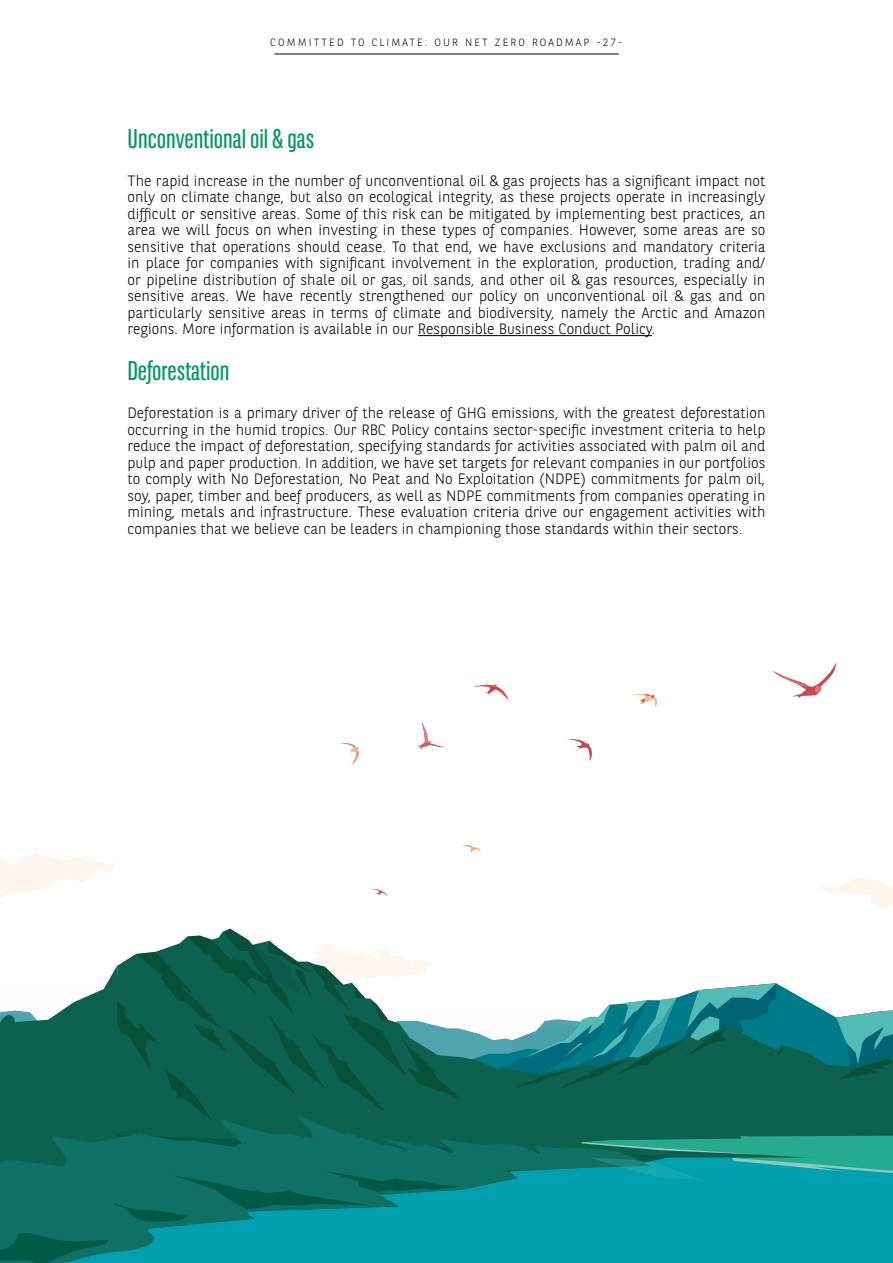
<style>
.page{position:relative;width:893px;height:1263px;background:#fff}
.page>*{position:absolute;margin:0;border:0;box-sizing:border-box;transform-origin:0 0}
.t1{font:27px "BNPP Sans Condensed";color:#00975f}
.t2{font:300 15px/16.5px "BNPP Sans";color:#000;text-align:justify}
.t3{font:300 10.5px "BNPP Sans";letter-spacing:.2em;color:#000}
</style>
<div class="page">
<svg style="left:417px;top:722px;width:28px;height:27px"></svg>
<svg style="left:339px;top:743px;width:20px;height:23px"></svg>
<svg style="left:0;top:845px;width:893px;height:418px"></svg>
<svg style="left:472px;top:684px;width:37px;height:17px"></svg>
<svg style="left:568px;top:739px;width:24px;height:22px"></svg>
<svg style="left:631px;top:694px;width:26px;height:13px"></svg>
<svg style="left:772px;top:663px;width:64px;height:35px"></svg>
<hr style="left:274px;top:54px;width:345px;height:1px;background:#000">
<hr style="left:418px;top:335px;width:234px;height:1px;background:#000">
<p class="t3" style="left:270px;top:36px;width:354px">COMMITTED TO CLIMATE: OUR NET ZERO ROADMAP -27-</p>
<h1 class="t1" style="left:128px;top:122px;width:188px">Unconventional oil &amp; gas</h1>
<p class="t2" style="left:128px;top:171px;width:639px">The rapid increase in the number of unconventional oil &amp; gas projects has a significant impact not only on climate change, but also on ecological integrity, as these projects operate in increasingly difficult or sensitive areas. Some of this risk can be mitigated by implementing best practices, an area we will focus on when investing in these types of companies. However, some areas are so sensitive that operations should cease. To that end, we have exclusions and mandatory criteria in place for companies with significant involvement in the exploration, production, trading and/ or pipeline distribution of shale oil or gas, oil sands, and other oil &amp; gas resources, especially in sensitive areas. We have recently strengthened our policy on unconventional oil &amp; gas and on particularly sensitive areas in terms of climate and biodiversity, namely the Arctic and Amazon regions. More information is available in our Responsible Business Conduct Policy.</p>
<h1 class="t1" style="left:128px;top:354px;width:103px">Deforestation</h1>
<p class="t2" style="left:128px;top:404px;width:639px">Deforestation is a primary driver of the release of GHG emissions, with the greatest deforestation occurring in the humid tropics. Our RBC Policy contains sector-specific investment criteria to help reduce the impact of deforestation, specifying standards for activities associated with palm oil and pulp and paper production. In addition, we have set targets for relevant companies in our portfolios to comply with No Deforestation, No Peat and No Exploitation (NDPE) commitments for palm oil, soy, paper, timber and beef producers, as well as NDPE commitments from companies operating in mining, metals and infrastructure. These evaluation criteria drive our engagement activities with companies that we believe can be leaders in championing those standards within their sectors.</p>
</div>
